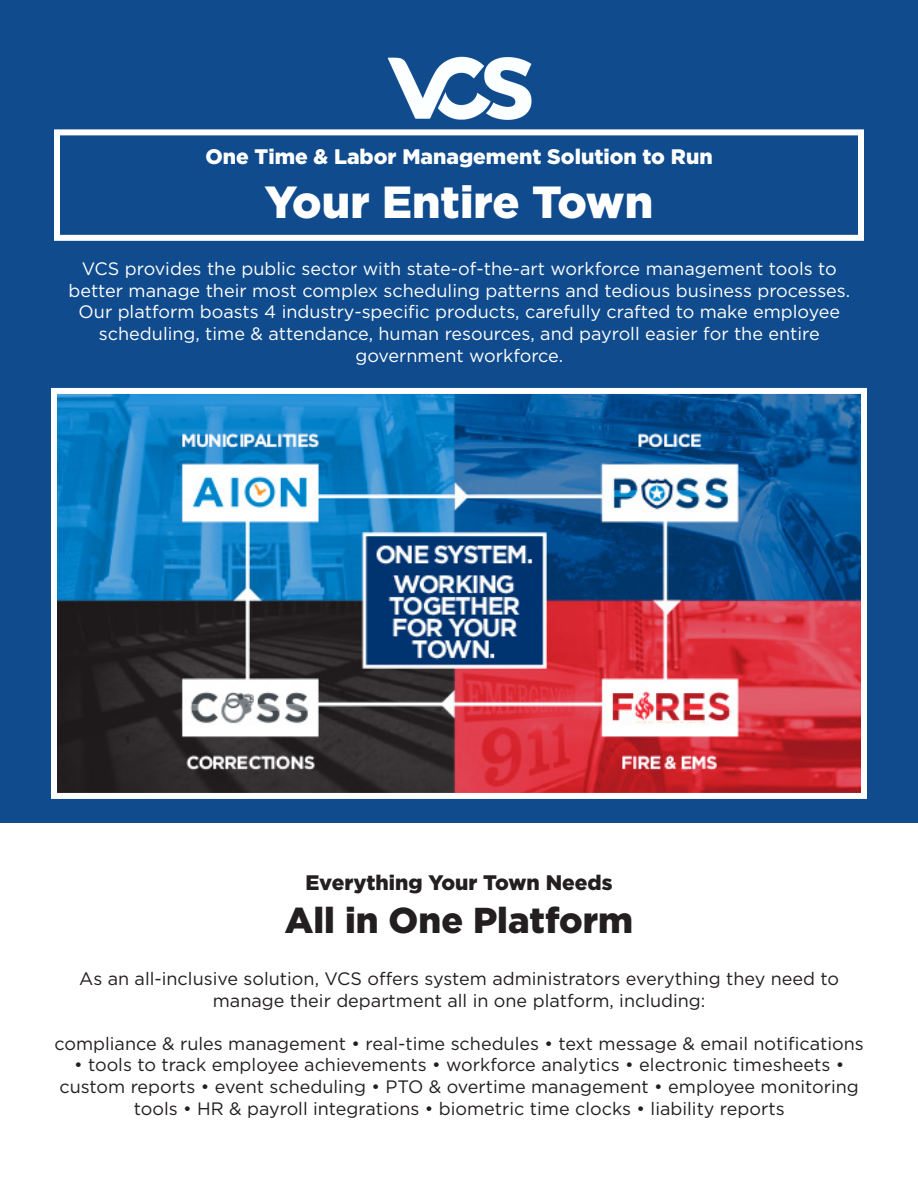
<style>
.page{position:relative;width:918px;height:1188px;background:#fff}
.page>*{position:absolute;margin:0;border:0;box-sizing:border-box;transform-origin:0 0}
.t1{font:900 45px "Gotham";color:#fff}
.t2{font:900 36px "Gotham";color:#231f20}
.t3{font:900 21px "Gotham";color:#fff}
.t4{font:900 21px "Gotham";color:#231f20}
.t5{font:18px/21.6px "Gotham";color:#231f20;text-align:center}
.t6{font:18px/21.6px "Gotham";color:#fff;text-align:center}
</style>
<div class="page">
<div style="left:0;top:0;width:918px;height:823px;background:#0f4b8d"></div>
<img style="left:58px;top:395px;width:802px;height:397px">
<div style="left:51px;top:388px;width:816px;height:411px;border:6px solid #fff"></div>
<div style="left:54px;top:129px;width:810px;height:112px;border:6px solid #fff"></div>
<img style="left:387px;top:56px;width:145px;height:64px">
<p class="t3" style="left:205px;top:145px;width:509px">One Time &amp; Labor Management Solution to Run</p>
<p class="t1" style="left:265px;top:176px;width:390px">Your Entire Town</p>
<p class="t6" style="left:68px;top:258px;width:783px">VCS provides the public sector with state-of-the-art workforce management tools to better manage their most complex scheduling patterns and tedious business processes.<br>Our platform boasts 4 industry-specific products, carefully crafted to make employee scheduling, time &amp; attendance, human resources, and payroll easier for the entire government workforce.</p>
<p class="t4" style="left:305px;top:871px;width:309px">Everything Your Town Needs</p>
<p class="t2" style="left:285px;top:900px;width:350px">All in One Platform</p>
<p class="t5" style="left:79px;top:968px;width:762px">As an all-inclusive solution, VCS offers system administrators everything they need to manage their department all in one platform, including:</p>
<p class="t5" style="left:54px;top:1032px;width:811px">compliance &amp; rules management • real-time schedules • text message &amp; email notifications</p>
<p class="t5" style="left:59px;top:1054px;width:801px">• tools to track employee achievements • workforce analytics • electronic timesheets • custom reports • event scheduling • PTO &amp; overtime management • employee monitoring tools • HR &amp; payroll integrations • biometric time clocks • liability reports</p>
</div>
